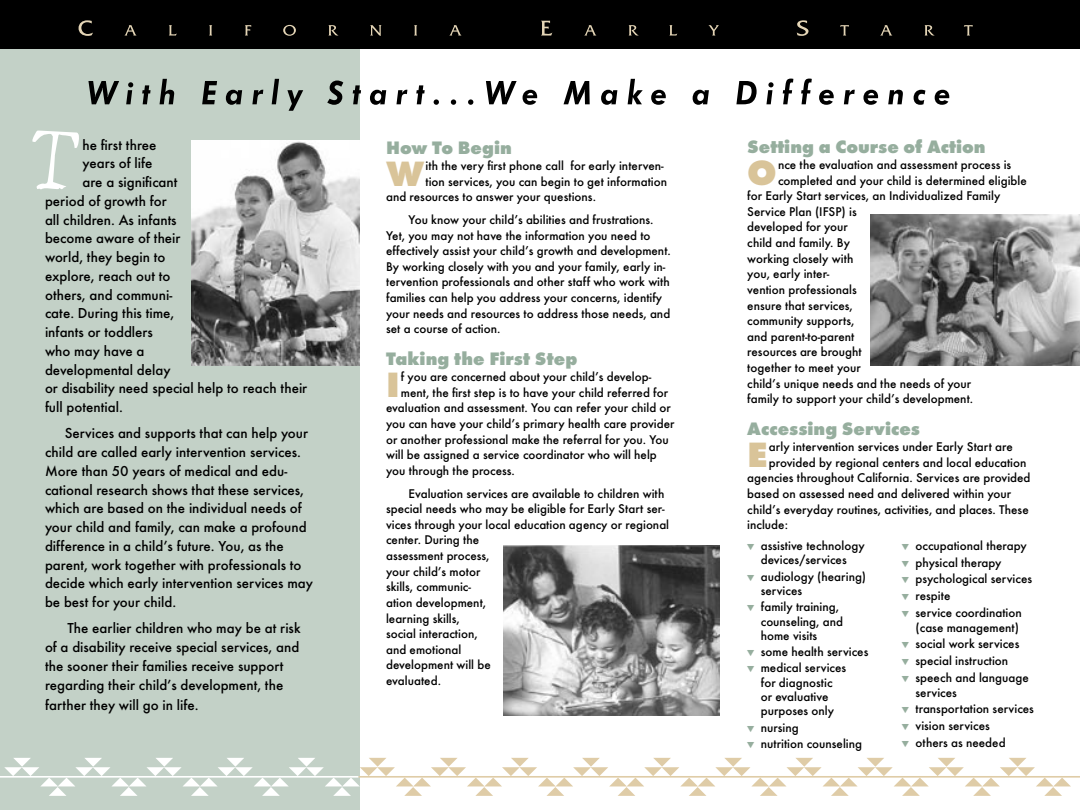
<style>
.page{position:relative;width:1080px;height:810px;background:#fff}
.page>*{position:absolute;margin:0;border:0;box-sizing:border-box;transform-origin:0 0}
.Body_text{font:800 36.5px "Futura T";color:#d9c499}
.Subhead_1{font:800 18.75px "Futura T";color:#96ae9e}
.t1{font:500 15px/18.8px "Futura T";color:#000}
.Body_text-2{font:500 13.12px/15.6px "Futura T";color:#000}
.Hang_in{font:500 13.12px/14.4px "Futura T";color:#000}
.s1{color:#96ae9e}
</style>
<div class="page">
<div style="left:0;top:35px;width:360px;height:775px;background:#c3d1c7"></div>
<div style="left:0;top:0;width:1080px;height:48px;background:#000"></div>
<img style="left:192px;top:140px;width:168px;height:226px">
<img style="left:503px;top:546px;width:217px;height:170px">
<img style="left:871px;top:214px;width:209px;height:152px">
<hr style="left:358px;top:776px;width:722px;height:2px;background:#dfcca7">
<hr style="left:0;top:776px;width:358px;height:2px;background:#fff">
<svg style="left:4px;top:758px;width:1067px;height:38px"></svg>
<svg style="left:79px;top:20px;width:383px;height:16px"></svg>
<svg style="left:541px;top:21px;width:178px;height:15px"></svg>
<svg style="left:797px;top:20px;width:176px;height:16px"></svg>
<svg style="left:32px;top:131px;width:47px;height:58px"></svg>
<svg style="left:88px;top:79px;width:861px;height:32px"></svg>
<p class="t1" style="left:82px;top:135px;width:76px">he first three</p>
<p class="t1" style="left:82px;top:154px;width:72px">years of life</p>
<p class="t1" style="left:82px;top:173px;width:97px">are a significant</p>
<p class="t1" style="left:45px;top:191px;width:123px">period of growth for</p>
<p class="t1" style="left:45px;top:210px;width:133px">all children. As infants</p>
<p class="t1" style="left:45px;top:229px;width:137px">become aware of their</p>
<p class="t1" style="left:45px;top:248px;width:122px">world, they begin to</p>
<p class="t1" style="left:45px;top:266px;width:127px">explore, reach out to</p>
<p class="t1" style="left:45px;top:285px;width:129px">others, and communi-</p>
<p class="t1" style="left:45px;top:304px;width:131px">cate. During this time,</p>
<p class="t1" style="left:45px;top:323px;width:109px">infants or toddlers</p>
<p class="t1" style="left:45px;top:341px;width:101px">who may have a</p>
<p class="t1" style="left:45px;top:360px;width:127px">developmental delay</p>
<p class="t1" style="left:45px;top:379px;width:264px">or disability need special help to reach their</p>
<p class="t1" style="left:45px;top:398px;width:79px">full potential.</p>
<p class="t1" style="left:45px;top:424px;width:270px;text-indent:20px">Services and supports that can help your child are called early intervention services.<br>More than 50 years of medical and edu&shy;cational research shows that these services, which are based on the individual needs of your child and family, can make a profound difference in a child’s future. You, as the parent, work together with professionals to decide which early intervention services may be best for your child.</p>
<p class="t1" style="left:45px;top:619px;width:257px;text-indent:22px">The earlier children who may be at risk of a disability receive special services, and the sooner their families receive support regarding their child’s development, the</p>
<p class="t1" style="left:45px;top:696px;width:155px">farther they will go in life.</p>
<p class="Subhead_1" style="left:386px;top:137px;width:127px">How To Begin</p>
<p class="Body_text" style="left:386px;top:151px;width:40px">W</p>
<p class="Body_text-2" style="left:426px;top:158px;width:240px">ith the very first phone call for early interven-</p>
<p class="Body_text-2" style="left:426px;top:173px;width:243px">tion services, you can begin to get information</p>
<p class="Body_text-2" style="left:386px;top:189px;width:211px">and resources to answer your questions.</p>
<p class="Body_text-2" style="left:386px;top:212px;width:286px;text-indent:22px">You know your child’s abilities and frustrations.<br>Yet, you may not have the information you need to effectively assist your child’s growth and development.<br>By working closely with you and your family, early in&shy;tervention professionals and other staff who work with families can help you address your concerns, identify your needs and resources to address those needs, and set a course of action.</p>
<p class="Subhead_1" style="left:386px;top:348px;width:193px">Taking the First Step</p>
<p class="Body_text" style="left:386px;top:363px;width:15px">I</p>
<p class="Body_text-2" style="left:401px;top:369px;width:252px">f you are concerned about your child’s develop-</p>
<p class="Body_text-2" style="left:401px;top:384px;width:269px">ment, the first step is to have your child referred for</p>
<p class="Body_text-2" style="left:386px;top:400px;width:286px">evaluation and assessment. You can refer your child or</p>
<p class="Body_text-2" style="left:386px;top:416px;width:290px">you can have your child’s primary health care provider</p>
<p class="Body_text-2" style="left:386px;top:431px;width:284px">or another professional make the referral for you. You</p>
<p class="Body_text-2" style="left:386px;top:447px;width:272px">will be assigned a service coordinator who will help</p>
<p class="Body_text-2" style="left:386px;top:462px;width:130px">you through the process.</p>
<p class="Body_text-2" style="left:386px;top:485px;width:285px;text-indent:22px">Evaluation services are available to children with special needs who may be eligible for Early Start ser&shy;vices through your local education agency or regional center. During the<br>assessment process,<br>your child’s motor<br>skills, communic-<br>ation development,<br>learning skills,<br>social interaction,<br>and emotional<br>development will be<br>evaluated.</p>
<p class="Subhead_1" style="left:747px;top:136px;width:240px">Setting a Course of Action</p>
<p class="Body_text" style="left:747px;top:151px;width:31px">O</p>
<p class="Body_text-2" style="left:778px;top:157px;width:235px">nce the evaluation and assessment process is</p>
<p class="Body_text-2" style="left:778px;top:172px;width:250px">completed and your child is determined eligible</p>
<p class="Body_text-2" style="left:747px;top:188px;width:255px">for Early Start services, an Individualized Family</p>
<p class="Body_text-2" style="left:747px;top:203px;width:111px">Service Plan (IFSP) is</p>
<p class="Body_text-2" style="left:747px;top:219px;width:102px">developed for your</p>
<p class="Body_text-2" style="left:747px;top:235px;width:104px">child and family. By</p>
<p class="Body_text-2" style="left:747px;top:250px;width:108px">working closely with</p>
<p class="Body_text-2" style="left:747px;top:266px;width:84px">you, early inter-</p>
<p class="Body_text-2" style="left:747px;top:282px;width:111px">vention professionals</p>
<p class="Body_text-2" style="left:747px;top:297px;width:107px">ensure that services,</p>
<p class="Body_text-2" style="left:747px;top:313px;width:109px">community supports,</p>
<p class="Body_text-2" style="left:747px;top:328px;width:109px">and parent-to-parent</p>
<p class="Body_text-2" style="left:747px;top:344px;width:116px">resources are brought</p>
<p class="Body_text-2" style="left:747px;top:360px;width:115px">together to meet your</p>
<p class="Body_text-2" style="left:747px;top:375px;width:225px">child’s unique needs and the needs of your</p>
<p class="Body_text-2" style="left:747px;top:391px;width:227px">family to support your child’s development.</p>
<p class="Subhead_1" style="left:747px;top:418px;width:174px">Accessing Services</p>
<p class="Body_text" style="left:747px;top:433px;width:22px">E</p>
<p class="Body_text-2" style="left:769px;top:439px;width:245px">arly intervention services under Early Start are</p>
<p class="Body_text-2" style="left:769px;top:454px;width:259px">provided by regional centers and local education</p>
<p class="Body_text-2" style="left:747px;top:470px;width:285px">agencies throughout California. Services are provided</p>
<p class="Body_text-2" style="left:747px;top:486px;width:265px">based on assessed need and delivered within your</p>
<p class="Body_text-2" style="left:747px;top:501px;width:283px">child’s everyday routines, activities, and places. These</p>
<p class="Body_text-2" style="left:747px;top:517px;width:42px">include:</p>
<p class="Hang_in" style="left:747px;top:538px;width:119px;text-align:center"><span class="s1">▼</span> assistive technology devices/services</p>
<p class="Hang_in" style="left:761px;top:569px;width:107px;text-indent:-14px"><span class="s1">▼</span> audiology (hearing) services</p>
<p class="Hang_in" style="left:761px;top:600px;width:84px;text-indent:-14px"><span class="s1">▼</span> family training, counseling, and home visits</p>
<p class="Hang_in" style="left:747px;top:644px;width:123px"><span class="s1">▼</span> some health services</p>
<p class="Hang_in" style="left:747px;top:661px;width:101px;text-align:center"><span class="s1">▼</span> medical services for diagnostic<br>or evaluative purposes only</p>
<p class="Hang_in" style="left:747px;top:720px;width:54px"><span class="s1">▼</span> nursing</p>
<p class="Hang_in" style="left:747px;top:736px;width:117px"><span class="s1">▼</span> nutrition counseling</p>
<p class="Hang_in" style="left:902px;top:538px;width:127px"><span class="s1">▼</span> occupational therapy</p>
<p class="Hang_in" style="left:902px;top:555px;width:102px"><span class="s1">▼</span> physical therapy</p>
<p class="Hang_in" style="left:902px;top:572px;width:132px"><span class="s1">▼</span> psychological services</p>
<p class="Hang_in" style="left:902px;top:588px;width:51px"><span class="s1">▼</span> respite</p>
<p class="Hang_in" style="left:902px;top:605px;width:122px;line-height:14.9px;text-align:right"><span class="s1">▼</span> service coordination (case management)</p>
<p class="Hang_in" style="left:902px;top:637px;width:119px"><span class="s1">▼</span> social work services</p>
<p class="Hang_in" style="left:902px;top:653px;width:108px"><span class="s1">▼</span> special instruction</p>
<p class="Hang_in" style="left:916px;top:670px;width:115px;line-height:14.9px;text-indent:-14px"><span class="s1">▼</span> speech and language services</p>
<p class="Hang_in" style="left:902px;top:702px;width:134px"><span class="s1">▼</span> transportation services</p>
<p class="Hang_in" style="left:902px;top:718px;width:90px"><span class="s1">▼</span> vision services</p>
<p class="Hang_in" style="left:902px;top:735px;width:106px"><span class="s1">▼</span> others as needed</p>
</div>
